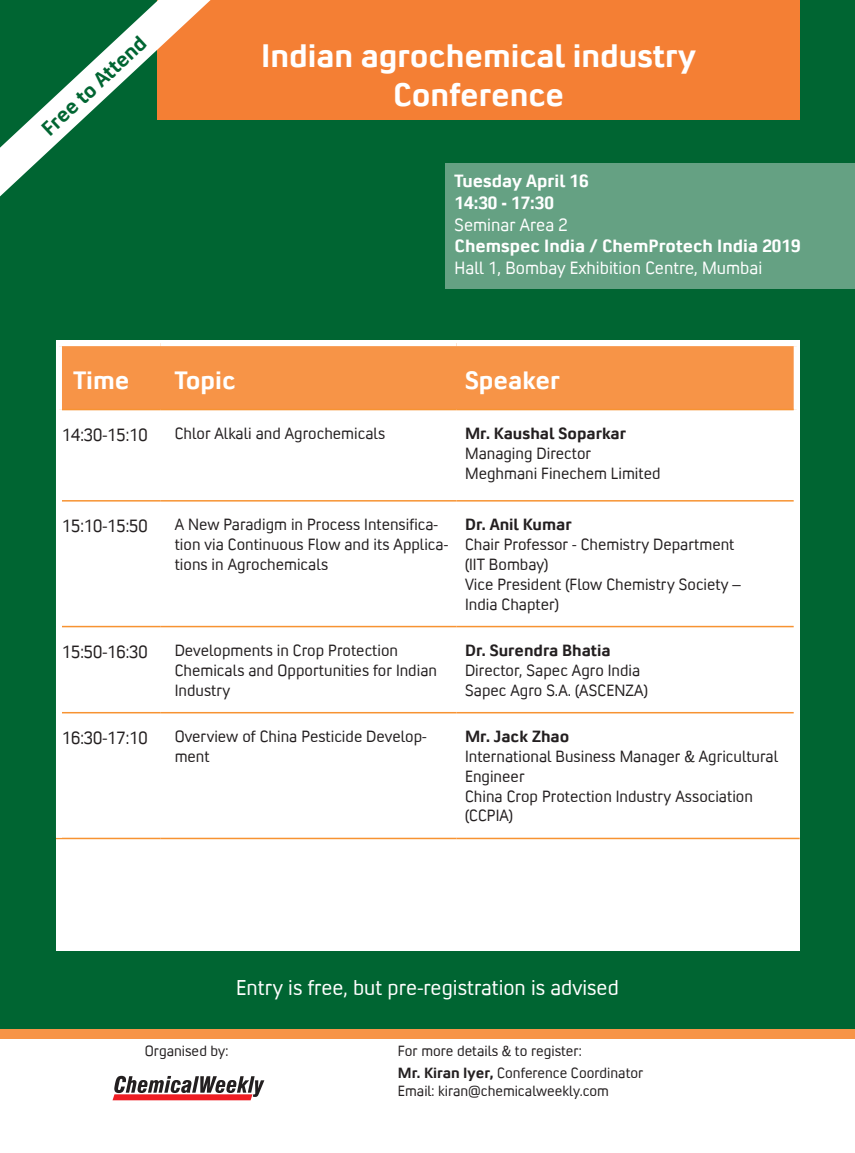
<style>
.page{position:relative;width:855px;height:1153px;background:#fff}
.page>*{position:absolute;margin:0;border:0;box-sizing:border-box;transform-origin:0 0}
.t1{font:700 33px/39.6px "Convection";color:#fff;text-align:center}
.t2{font:700 25.5px "Convection";color:#fff}
.t3{font:21.75px "Convection";color:#fff}
.t4{font:700 21px "Convection";color:#006532}
.t5{font:700 18px "Convection";color:#fff}
.t6{font:18px "Convection";color:#fff}
.t7{font:18px "Convection";color:#231f20}
.t8{font:16.5px/19.8px "Convection";color:#231f20}
.t9{font:700 16.5px "Convection";color:#231f20}
.t10{font:15px "Convection";color:#231f20}
.s1{font-weight:700}
</style>
<div class="page">
<div style="left:0;top:0;width:855px;height:1037px;background:#006532"></div>
<div style="left:0;top:1028px;width:855px;height:9px;background:#f79447"></div>
<div style="left:157px;top:0;width:642px;height:120px;background:#f47f34"></div>
<div style="left:445px;top:164px;width:410px;height:125px;background:#65a183"></div>
<svg style="left:112px;top:1075px;width:152px;height:25px"></svg>
<svg style="left:0;top:0;width:211px;height:196px"></svg>
<div style="left:56px;top:340px;width:743px;height:610px;background:#fff"></div>
<div style="left:62px;top:346px;width:731px;height:63px;background:#f79447"></div>
<hr style="left:62px;top:409px;width:98px;height:1px;background:#f79332">
<hr style="left:160px;top:409px;width:296px;height:1px;background:#f79332">
<hr style="left:456px;top:409px;width:337px;height:1px;background:#f79332">
<hr style="left:62px;top:500px;width:98px;height:1px;background:#f79332">
<hr style="left:160px;top:500px;width:296px;height:1px;background:#f79332">
<hr style="left:456px;top:500px;width:337px;height:1px;background:#f79332">
<hr style="left:62px;top:625px;width:98px;height:2px;background:#f79332">
<hr style="left:160px;top:625px;width:296px;height:2px;background:#f79332">
<hr style="left:456px;top:625px;width:337px;height:2px;background:#f79332">
<hr style="left:62px;top:712px;width:98px;height:1px;background:#f79332">
<hr style="left:160px;top:712px;width:296px;height:1px;background:#f79332">
<hr style="left:456px;top:712px;width:337px;height:1px;background:#f79332">
<hr style="left:56px;top:837px;width:104px;height:2px;background:#f79332">
<hr style="left:160px;top:837px;width:296px;height:2px;background:#f79332">
<hr style="left:456px;top:837px;width:343px;height:2px;background:#f79332">
<p class="t4" style="left:36px;top:121px;width:136px;rotate:-43deg">Free to Attend</p>
<p class="t1" style="left:261px;top:34px;width:436px">Indian agrochemical industry<br>Conference</p>
<p class="t5" style="left:454px;top:169px;width:135px">Tuesday April 16</p>
<p class="t5" style="left:454px;top:191px;width:101px">14:30 - 17:30</p>
<p class="t6" style="left:454px;top:213px;width:115px">Seminar Area 2</p>
<p class="t5" style="left:454px;top:234px;width:347px">Chemspec India / ChemProtech India 2019</p>
<p class="t6" style="left:454px;top:256px;width:309px">Hall 1, Bombay Exhibition Centre, Mumbai</p>
<p class="t2" style="left:73px;top:364px;width:57px">Time</p>
<p class="t2" style="left:175px;top:364px;width:62px">Topic</p>
<p class="t2" style="left:465px;top:364px;width:96px">Speaker</p>
<p class="t7" style="left:62px;top:423px;width:87px">14:30-15:10</p>
<p class="t8" style="left:175px;top:423px;width:212px">Chlor Alkali and Agrochemicals</p>
<p class="t9" style="left:465px;top:422px;width:162px">Mr. Kaushal Soparkar</p>
<p class="t8" style="left:465px;top:442px;width:128px">Managing Director</p>
<p class="t8" style="left:465px;top:462px;width:197px">Meghmani Finechem Limited</p>
<p class="t7" style="left:62px;top:514px;width:87px">15:10-15:50</p>
<p class="t8" style="left:175px;top:514px;width:275px">A New Paradigm in Process Intensifica&shy;tion via Continuous Flow and its Applica&shy;tions in Agrochemicals</p>
<p class="t9" style="left:465px;top:514px;width:108px">Dr. Anil Kumar</p>
<p class="t8" style="left:465px;top:534px;width:271px">Chair Professor - Chemistry Department</p>
<p class="t8" style="left:465px;top:553px;width:85px">(IIT Bombay)</p>
<p class="t8" style="left:465px;top:573px;width:277px">Vice President (Flow Chemistry Society –</p>
<p class="t8" style="left:465px;top:593px;width:95px">India Chapter)</p>
<p class="t7" style="left:62px;top:640px;width:87px">15:50-16:30</p>
<p class="t8" style="left:175px;top:639px;width:264px">Developments in Crop Protection<br>Chemicals and Opportunities for Indian<br>Industry</p>
<p class="t9" style="left:465px;top:639px;width:147px">Dr. Surendra Bhatia</p>
<p class="t8" style="left:465px;top:659px;width:177px">Director, Sapec Agro India</p>
<p class="t8" style="left:465px;top:679px;width:184px">Sapec Agro S.A. (ASCENZA)</p>
<p class="t7" style="left:62px;top:726px;width:87px">16:30-17:10</p>
<p class="t8" style="left:175px;top:726px;width:253px">Overview of China Pesticide Develop&shy;ment</p>
<p class="t9" style="left:465px;top:725px;width:106px">Mr. Jack Zhao</p>
<p class="t8" style="left:465px;top:745px;width:314px">International Business Manager &amp; Agricultural<br>Engineer</p>
<p class="t8" style="left:465px;top:785px;width:289px">China Crop Protection Industry Association (CCPIA)</p>
<p class="t3" style="left:236px;top:973px;width:384px">Entry is free, but pre-registration is advised</p>
<p class="t10" style="left:145px;top:1040px;width:85px">Organised by:</p>
<p class="t10" style="left:398px;top:1040px;width:185px">For more details &amp; to register:</p>
<p class="t10" style="left:398px;top:1063px;width:247px"><span class="s1">Mr. Kiran Iyer,</span> Conference Coordinator</p>
<p class="t10" style="left:398px;top:1081px;width:213px">Email: kiran@chemicalweekly.com</p>
</div>
